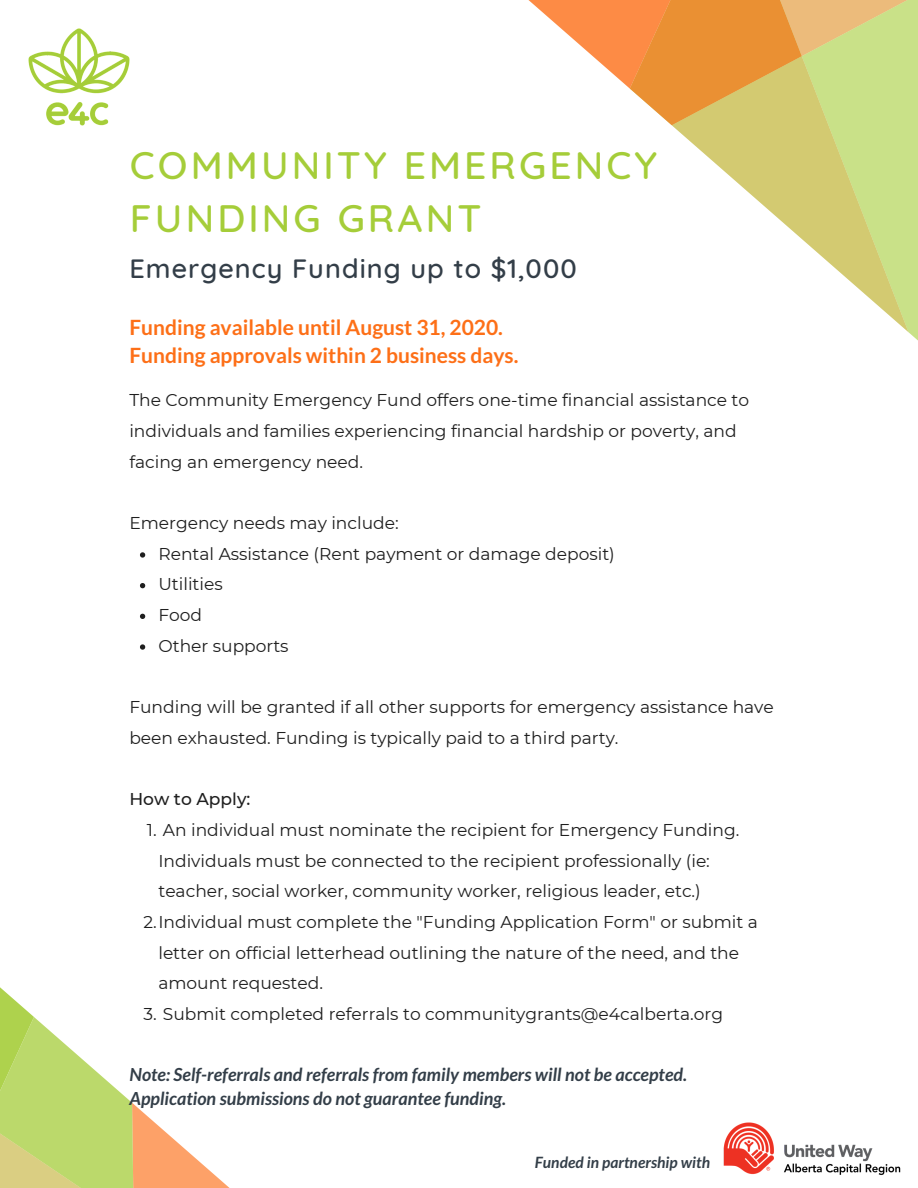
<style>
.page{position:relative;width:918px;height:1188px;background:#fff}
.page>*{position:absolute;margin:0;border:0;box-sizing:border-box;transform-origin:0 0}
.t1{font:500 39px/52.9px "Quicksand";letter-spacing:.08em;color:#a5cd39}
.t2{font:500 27px "Quicksand";letter-spacing:.04em;color:#333e48}
.t3{font:700 21px/27.5px "Lato";color:#fd6f17}
.t4{font:italic 700 18px/23.2px "Lato";color:#333e48}
.t5{font:17.1px/30.8px "Montserrat";color:#1f1f1f}
.t6{font:500 17.1px "Montserrat";color:#1f1f1f}
.t7{font:italic 700 15.6px "Lato";color:#333e48}
</style>
<div class="page">
<svg style="left:717px;top:165px;width:31px;height:27px"></svg>
<svg style="left:748px;top:95px;width:170px;height:246px"></svg>
<svg style="left:637px;top:95px;width:226px;height:70px;fill:#d3ca71"></svg>
<svg style="left:528px;top:0;width:390px;height:95px;background:#e8b66e"></svg>
<svg style="left:0;top:987px;width:230px;height:201px"></svg>
<img style="left:29px;top:28px;width:100px;height:97px">
<svg style="left:140px;top:552px;width:5px;height:6px"></svg>
<svg style="left:140px;top:583px;width:5px;height:5px"></svg>
<svg style="left:140px;top:614px;width:5px;height:5px"></svg>
<svg style="left:140px;top:644px;width:5px;height:6px"></svg>
<img style="left:723px;top:1122px;width:178px;height:53px">
<h1 class="t1" style="left:130px;top:138px;width:529px">COMMUNITY EMERGENCY<br>FUNDING GRANT</h1>
<h2 class="t2" style="left:129px;top:251px;width:449px">Emergency Funding up to $1,000</h2>
<p class="t3" style="left:130px;top:314px;width:390px">Funding available until August 31, 2020.<br>Funding approvals within 2 business days.</p>
<p class="t5" style="left:129px;top:385px;width:621px">The Community Emergency Fund offers one-time financial assistance to individuals and families experiencing financial hardship or poverty, and facing an emergency need.</p>
<p class="t5" style="left:129px;top:508px;width:271px">Emergency needs may include:</p>
<p class="t5" style="left:158px;top:538px;width:458px">Rental Assistance (Rent payment or damage deposit)<br>Utilities<br>Food<br>Other supports</p>
<p class="t5" style="left:129px;top:692px;width:646px">Funding will be granted if all other supports for emergency assistance have been exhausted. Funding is typically paid to a third party.</p>
<p class="t6" style="left:129px;top:789px;width:123px">How to Apply:</p>
<p class="t5" style="left:147px;top:814px;width:594px">1. An individual must nominate the recipient for Emergency Funding.</p>
<p class="t5" style="left:158px;top:845px;width:553px">Individuals must be connected to the recipient professionally (ie:</p>
<p class="t5" style="left:158px;top:876px;width:544px">teacher, social worker, community worker, religious leader, etc.)</p>
<p class="t5" style="left:143px;top:907px;width:616px">2.Individual must complete the "Funding Application Form" or submit a</p>
<p class="t5" style="left:158px;top:937px;width:582px">letter on official letterhead outlining the nature of the need, and the</p>
<p class="t5" style="left:158px;top:968px;width:166px">amount requested.</p>
<p class="t5" style="left:143px;top:999px;width:581px">3. Submit completed referrals to communitygrants@e4calberta.org</p>
<p class="t4" style="left:130px;top:1063px;width:559px">Note: Self-referrals and referrals from family members will not be accepted.<br>Application submissions do not guarantee funding.</p>
<p class="t7" style="left:535px;top:1153px;width:177px">Funded in partnership with</p>
</div>
